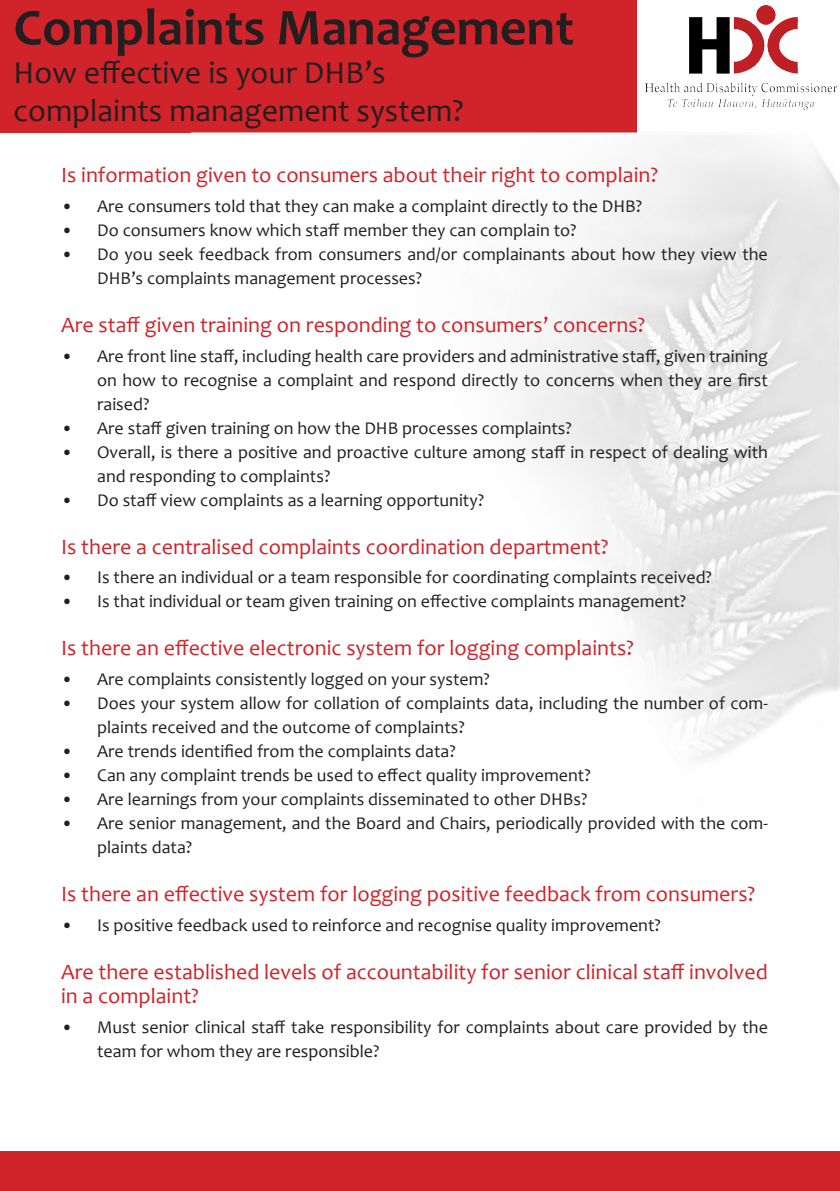
<style>
.page{position:relative;width:840px;height:1191px;background:#fff}
.page>*{position:absolute;margin:0;border:0;box-sizing:border-box;transform-origin:0 0}
.t1{font:700 52px "Candara";color:#231f20}
.t2{font:32px "Candara";color:#231f20}
.t3{font:22px/24px "Candara";color:#d1232a}
.t4{font:18px/24px "Candara";color:#231f20}
</style>
<div class="page">
<div style="left:0;top:0;width:839px;height:132px;background:#d1232a"></div>
<div style="left:0;top:1151px;width:839px;height:40px;background:#d1232a"></div>
<div style="left:636px;top:0;width:203px;height:137px;background:#fff"></div>
<img style="left:191px;top:132px;width:648px;height:627px">
<img style="left:645px;top:5px;width:190px;height:104px">
<p class="t1" style="left:14px;top:-5px;width:561px">Complaints Management</p>
<p class="t2" style="left:14px;top:52px;width:373px">How effective is your DHB’s</p>
<p class="t2" style="left:14px;top:91px;width:451px">complaints management system?</p>
<p class="t3" style="left:61px;top:163px;width:598px">Is information given to consumers about their right to complain?</p>
<p class="t4" style="left:61px;top:194px;width:582px">• Are consumers told that they can make a complaint directly to the DHB?</p>
<p class="t4" style="left:61px;top:218px;width:516px">• Do consumers know which staff member they can complain to?</p>
<p class="t4" style="left:97px;top:242px;width:671px;text-indent:-36px">• Do you seek feedback from consumers and/or complainants about how they view the<br>DHB’s complaints management processes?</p>
<p class="t3" style="left:61px;top:313px;width:585px">Are staff given training on responding to consumers’ concerns?</p>
<p class="t4" style="left:97px;top:344px;width:672px;text-align:justify;text-indent:-36px">• Are front line staff, including health care providers and administrative staff, given training on how to recognise a complaint and respond directly to concerns when they are first raised?</p>
<p class="t4" style="left:61px;top:416px;width:512px">• Are staff given training on how the DHB processes complaints?</p>
<p class="t4" style="left:97px;top:440px;width:672px;text-indent:-36px">• Overall, is there a positive and proactive culture among staff in respect of dealing with and responding to complaints?</p>
<p class="t4" style="left:61px;top:488px;width:424px">• Do staff view complaints as a learning opportunity?</p>
<p class="t3" style="left:61px;top:534px;width:549px">Is there a centralised complaints coordination department?</p>
<p class="t4" style="left:61px;top:565px;width:652px">• Is there an individual or a team responsible for coordinating complaints received?</p>
<p class="t4" style="left:61px;top:589px;width:626px">• Is that individual or team given training on effective complaints management?</p>
<p class="t3" style="left:61px;top:636px;width:574px">Is there an effective electronic system for logging complaints?</p>
<p class="t4" style="left:61px;top:667px;width:430px">• Are complaints consistently logged on your system?</p>
<p class="t4" style="left:97px;top:691px;width:672px;text-indent:-36px">• Does your system allow for collation of complaints data, including the number of com&shy;plaints received and the outcome of complaints?</p>
<p class="t4" style="left:61px;top:739px;width:396px">• Are trends identified from the complaints data?</p>
<p class="t4" style="left:61px;top:763px;width:531px">• Can any complaint trends be used to effect quality improvement?</p>
<p class="t4" style="left:61px;top:787px;width:527px">• Are learnings from your complaints disseminated to other DHBs?</p>
<p class="t4" style="left:97px;top:811px;width:672px;text-indent:-36px">• Are senior management, and the Board and Chairs, periodically provided with the com&shy;plaints data?</p>
<p class="t3" style="left:61px;top:882px;width:695px">Is there an effective system for logging positive feedback from consumers?</p>
<p class="t4" style="left:61px;top:913px;width:601px">• Is positive feedback used to reinforce and recognise quality improvement?</p>
<p class="t3" style="left:61px;top:959px;width:707px">Are there established levels of accountability for senior clinical staff involved in a complaint?</p>
<p class="t4" style="left:97px;top:1014px;width:672px;text-indent:-36px">• Must senior clinical staff take responsibility for complaints about care provided by the team for whom they are responsible?</p>
</div>
